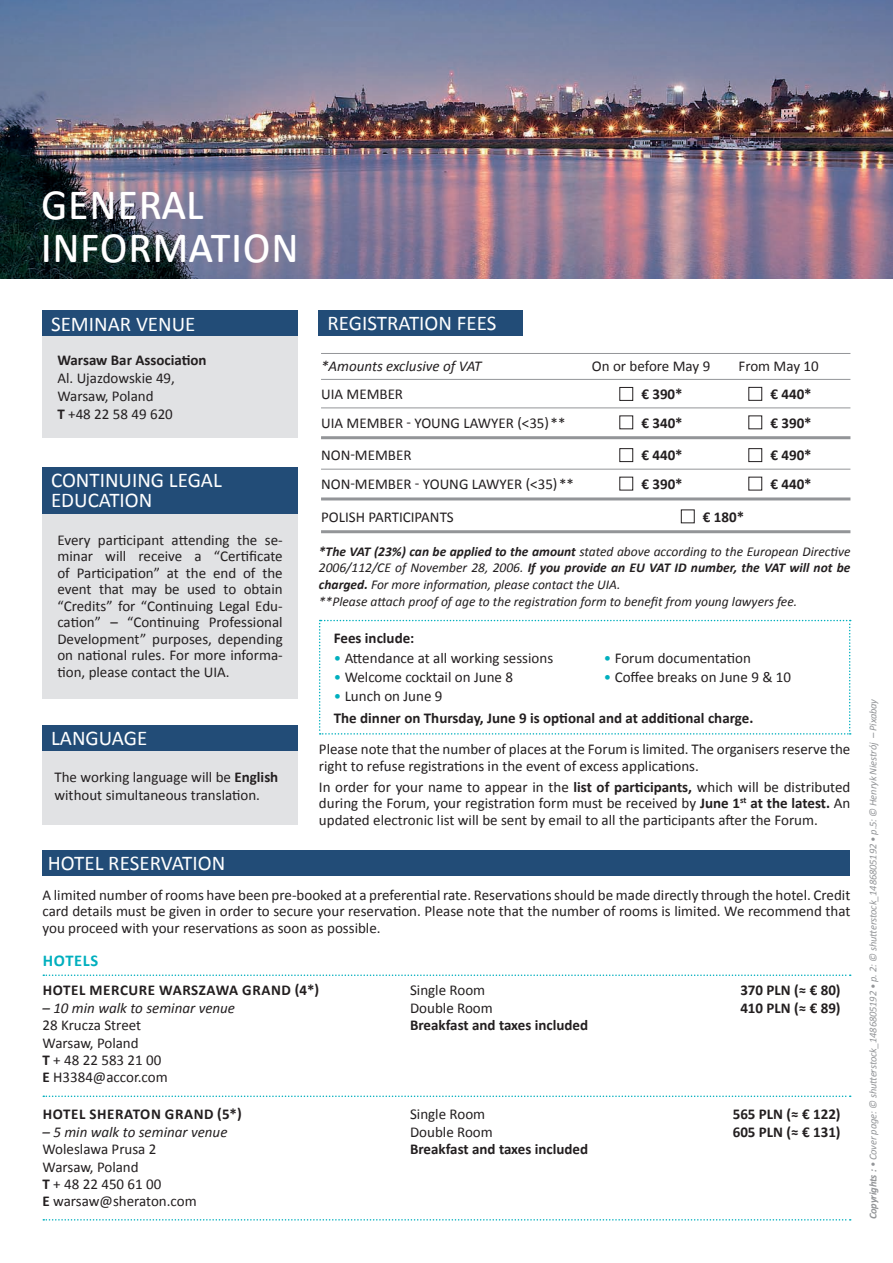
<style>
.page{position:relative;width:893px;height:1263px;background:#fff}
.page>*{position:absolute;margin:0;border:0;box-sizing:border-box;transform-origin:0 0}
.t1{font:52.5px/43.2px "Calibri";color:#fff;scale:.93 1}
.t2{font:21px/20.1px "Calibri";color:#fff}
.t3{font:700 16.5px "Calibri";letter-spacing:.04em;color:#00afbe}
.t4{font:15px/16.5px "Calibri";color:#231f20}
.t5{font:700 15px/22.2px "Calibri";color:#231f20}
.t6{font:italic 15px "Calibri";color:#231f20}
.t7{font:700 15px "Calibri";letter-spacing:.04em;color:#231f20}
.t8{font:italic 13.5px/16.5px "Calibri";color:#231f20;text-align:justify}
.t9{font:italic 10.5px "Calibri";letter-spacing:-.015em;color:#939598}
.s1{font-weight:700}
.s2{color:#00afbe}
.s3{font-weight:400;color:#00afbe}
.s4{font-weight:400}
</style>
<div class="page">
<img style="left:0;top:0;width:893px;height:279px">
<svg style="left:43px;top:974px;width:808px;height:2px"></svg>
<svg style="left:43px;top:1095px;width:808px;height:2px"></svg>
<svg style="left:43px;top:1219px;width:808px;height:1px"></svg>
<div style="left:43px;top:310px;width:255px;height:128px;background:#e1e2e4"></div>
<div style="left:43px;top:310px;width:255px;height:26px;background:#224c77"></div>
<div style="left:43px;top:731px;width:255px;height:93px;background:#e1e2e4"></div>
<div style="left:43px;top:725px;width:255px;height:25px;background:#224c77"></div>
<svg style="left:319px;top:620px;width:532px;height:115px"></svg>
<div style="left:319px;top:310px;width:204px;height:26px;background:#224c77"></div>
<div style="left:43px;top:494px;width:255px;height:204px;background:#e1e2e4"></div>
<div style="left:43px;top:467px;width:255px;height:46px;background:#224c77"></div>
<div style="left:43px;top:850px;width:807px;height:26px;background:#224c77"></div>
<hr style="left:321px;top:353px;width:529px;height:1px;background:#939598">
<hr style="left:321px;top:379px;width:529px;height:1px;background:#939598">
<hr style="left:321px;top:408px;width:529px;height:1px;background:#939598">
<hr style="left:321px;top:436px;width:529px;height:3px;background:#939598">
<hr style="left:321px;top:469px;width:529px;height:1px;background:#939598">
<hr style="left:321px;top:497px;width:529px;height:3px;background:#939598">
<hr style="left:321px;top:530px;width:529px;height:3px;background:#939598">
<div style="left:619px;top:387px;width:14px;height:14px;border:1px solid #231f20"></div>
<div style="left:748px;top:387px;width:14px;height:14px;border:1px solid #231f20"></div>
<div style="left:619px;top:448px;width:14px;height:14px;border:1px solid #231f20"></div>
<div style="left:748px;top:448px;width:14px;height:14px;border:1px solid #231f20"></div>
<div style="left:619px;top:477px;width:14px;height:13px;border:1px solid #231f20"></div>
<div style="left:748px;top:477px;width:14px;height:13px;border:1px solid #231f20"></div>
<div style="left:681px;top:509px;width:14px;height:14px;border:1px solid #231f20"></div>
<h1 class="t1" style="left:40px;top:177px;width:280px">general information</h1>
<h2 class="t2" style="left:51px;top:313px;width:146px">SEMINAR VENUE</h2>
<p class="t5" style="left:57px;top:348px;width:151px">Warsaw Bar Association</p>
<p class="t4" style="left:57px;top:368px;width:119px;line-height:18px">Al. Ujazdowskie 49,<br>Warsaw, Poland<br><span class="s1">T</span> +48 22 58 49 620</p>
<h2 class="t2" style="left:51px;top:469px;width:172px">CONTINUING LEGAL<br>EDUCATION</h2>
<p class="t4" style="left:57px;top:531px;width:227px;text-align:justify">Every participant attending the se&shy;minar will receive a “Certificate of Participation” at the end of the event that may be used to obtain “Credits” for “Continuing Legal Edu&shy;cation” – “Continuing Professional Development” purposes, depending on national rules. For more informa&shy;tion, please contact the UIA.</p>
<h2 class="t2" style="left:51px;top:727px;width:98px">LANGUAGE</h2>
<p class="t4" style="left:54px;top:767px;width:225px;line-height:18px">The working language will be <span class="s1">English </span>without simultaneous translation.</p>
<h2 class="t2" style="left:327px;top:312px;width:170px">REGISTRATION FEES</h2>
<p class="t6" style="left:321px;top:356px;width:162px">*Amounts exclusive of VAT</p>
<p class="t4" style="left:592px;top:357px;width:120px">On or before May 9</p>
<p class="t4" style="left:738px;top:357px;width:82px">From May 10</p>
<p class="t4" style="left:321px;top:385px;width:84px">UIA MEMBER</p>
<p class="t5" style="left:641px;top:382px;width:43px">€ 390*</p>
<p class="t5" style="left:770px;top:382px;width:43px">€ 440*</p>
<p class="t4" style="left:321px;top:414px;width:246px">UIA MEMBER - YOUNG LAWYER (&lt;35)**</p>
<p class="t5" style="left:641px;top:411px;width:43px">€ 340*</p>
<p class="t5" style="left:770px;top:411px;width:43px">€ 390*</p>
<p class="t4" style="left:321px;top:446px;width:92px">NON-MEMBER</p>
<p class="t5" style="left:641px;top:444px;width:43px">€ 440*</p>
<p class="t5" style="left:770px;top:444px;width:43px">€ 490*</p>
<p class="t4" style="left:321px;top:475px;width:254px">NON-MEMBER - YOUNG LAWYER (&lt;35)**</p>
<p class="t5" style="left:641px;top:472px;width:43px">€ 390*</p>
<p class="t5" style="left:770px;top:472px;width:43px">€ 440*</p>
<p class="t4" style="left:321px;top:508px;width:134px">POLISH PARTICIPANTS</p>
<p class="t5" style="left:703px;top:505px;width:43px">€ 180*</p>
<p class="t8" style="left:319px;top:542px;width:533px"><span class="s1">*The VAT (23%) can be applied to the amount</span> stated above according to the European Directive 2006/112/CE of November 28, 2006. <span class="s1">If you provide an EU VAT ID number, the VAT will not be charged.</span> For more information, please contact the UIA.</p>
<p class="t8" style="left:319px;top:593px;width:480px">**Please attach proof of age to the registration form to benefit from young lawyers fee.</p>
<p class="t5" style="left:334px;top:626px;width:82px">Fees include:</p>
<p class="t4" style="left:334px;top:649px;width:221px"><span class="s2">•</span> Attendance at all working sessions</p>
<p class="t4" style="left:604px;top:649px;width:149px"><span class="s2">•</span> Forum documentation</p>
<p class="t4" style="left:334px;top:668px;width:181px"><span class="s2">•</span> Welcome cocktail on June 8</p>
<p class="t4" style="left:604px;top:668px;width:189px"><span class="s2">•</span> Coffee breaks on June 9 &amp; 10</p>
<p class="t5" style="left:334px;top:684px;width:421px"><span class="s3">•</span> <span class="s4">Lunch on June 9<br></span>The dinner on Thursday, June 9 is optional and at additional charge.</p>
<p class="t4" style="left:319px;top:740px;width:533px">Please note that the number of places at the Forum is limited. The organisers reserve the right to refuse registrations in the event of excess applications.</p>
<p class="t4" style="left:319px;top:778px;width:533px;text-align:justify">In order for your name to appear in the <span class="s1">list of participants,</span> which will be distributed during the Forum, your registration form must be received by <span class="s1">June 1</span><sup>st</sup> <span class="s1">at the latest.</span> An updated electronic list will be sent by email to all the participants after the Forum.</p>
<h2 class="t2" style="left:48px;top:852px;width:179px">HOTEL RESERVATION</h2>
<p class="t4" style="left:43px;top:886px;width:809px;text-align:justify">A limited number of rooms have been pre-booked at a preferential rate. Reservations should be made directly through the hotel. Credit card details must be given in order to secure your reservation. Please note that the number of rooms is limited. We recommend that you proceed with your reservations as soon as possible.</p>
<p class="t3" style="left:43px;top:950px;width:57px">HOTELS</p>
<p class="t7" style="left:43px;top:981px;width:278px">HOTEL MERCURE WARSZAWA GRAND (4*)</p>
<p class="t4" style="left:410px;top:981px;width:77px">Single Room</p>
<p class="t5" style="left:740px;top:978px;width:102px">370 PLN (≈ € 80)</p>
<p class="t6" style="left:43px;top:998px;width:194px">– 10 min walk to seminar venue</p>
<p class="t4" style="left:410px;top:999px;width:84px">Double Room</p>
<p class="t5" style="left:740px;top:996px;width:102px">410 PLN (≈ € 89)</p>
<p class="t4" style="left:43px;top:1016px;width:100px">28 Krucza Street</p>
<p class="t5" style="left:410px;top:1013px;width:180px">Breakfast and taxes included</p>
<p class="t4" style="left:43px;top:1033px;width:127px;line-height:17.4px">Warsaw, Poland<br><span class="s1">T</span> + 48 22 583 21 00<br><span class="s1">E</span> H3384@accor.com</p>
<p class="t7" style="left:43px;top:1105px;width:200px">HOTEL SHERATON GRAND (5*)</p>
<p class="t4" style="left:410px;top:1105px;width:77px">Single Room</p>
<p class="t5" style="left:733px;top:1102px;width:109px">565 PLN (≈ € 122)</p>
<p class="t6" style="left:43px;top:1122px;width:186px">– 5 min walk to seminar venue</p>
<p class="t4" style="left:410px;top:1123px;width:84px">Double Room</p>
<p class="t5" style="left:733px;top:1120px;width:109px">605 PLN (≈ € 131)</p>
<p class="t4" style="left:43px;top:1140px;width:115px">Woleslawa Prusa 2</p>
<p class="t5" style="left:410px;top:1137px;width:180px">Breakfast and taxes included</p>
<p class="t4" style="left:43px;top:1157px;width:156px;line-height:17.4px">Warsaw, Poland<br><span class="s1">T</span> + 48 22 450 61 00<br><span class="s1">E</span> warsaw@sheraton.com</p>
<p class="t9" style="left:866px;top:1219px;width:522px;rotate:-90deg"><span class="s1">Copyrights :</span> • Cover page: © shutterstock_1486805192 • p. 2: © shutterstock_1486805192 • p.5: © Henryk Niestrój – Pixabay</p>
</div>
